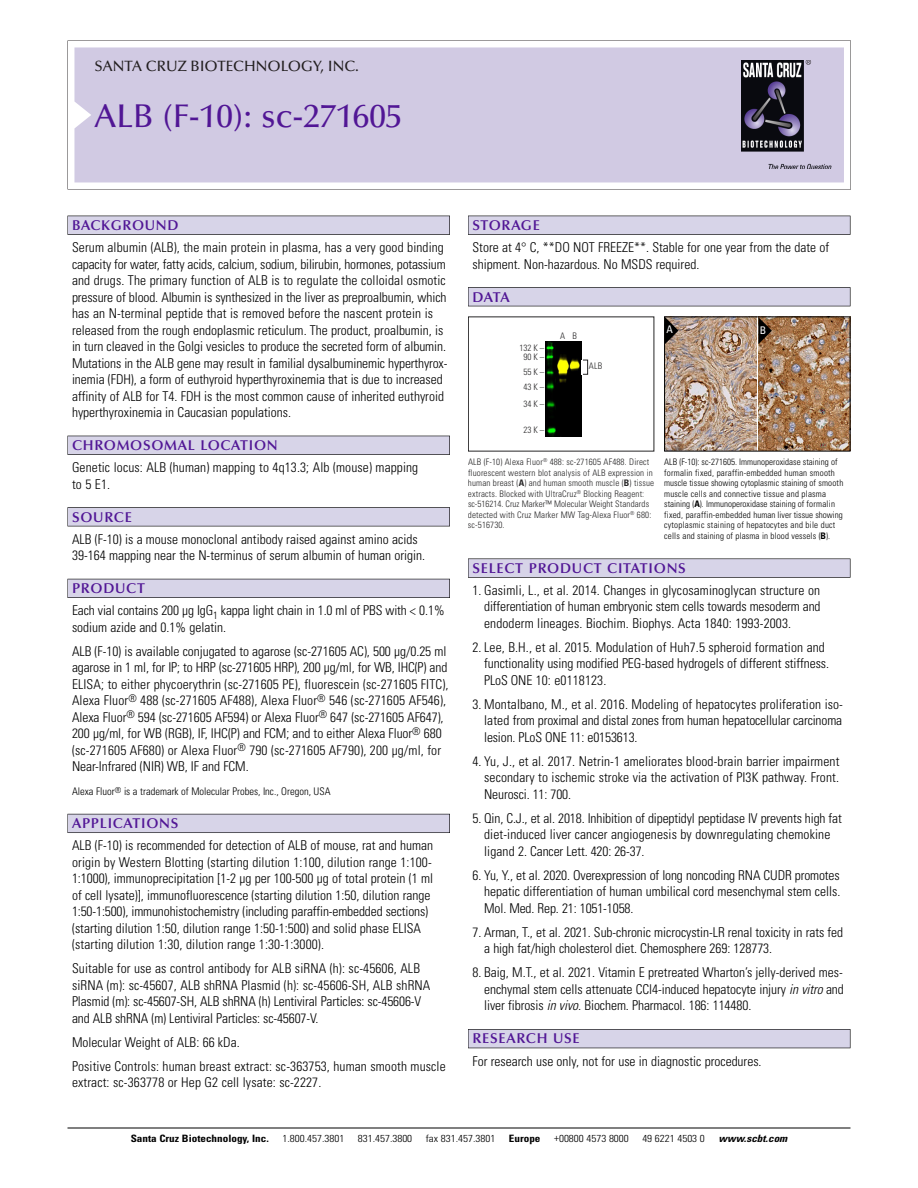
<style>
.page{position:relative;width:918px;height:1188px;background:#fff}
.page>*{position:absolute;margin:0;border:0;box-sizing:border-box;transform-origin:0 0}
.t1{font:500 33px "Optima";color:#511695}
.t2{font:500 15px "Optima";color:#231f20}
.t3{font:600 14.25px "Optima";letter-spacing:.05em;color:#511695}
.t4{font:300 condensed 13.5px/16.5px "Univers";color:#000}
.t5{font:300 condensed 10.5px "Univers";color:#000}
.t6{font:condensed 10.5px "Univers";color:#fff}
.t7{font:300 condensed 10.2px "Univers";color:#000;scale:1.1 1}
.t8{font:700 condensed 10.2px "Univers";color:#000;scale:1.1 1}
.t9{font:italic 700 condensed 10.2px "Univers";color:#000;scale:1.1 1}
.t10{font:300 condensed 9px/10.5px "Univers";letter-spacing:.015em;color:#000}
.t11{font:300 condensed 9px/10.5px "Univers";letter-spacing:.015em;color:#272627}
.s1{font-weight:700}
.s2{font-style:italic}
</style>
<div class="page">
<svg style="left:74px;top:41px;width:777px;height:148px"></svg>
<div style="left:74px;top:47px;width:770px;height:135px;background:#d1cae3"></div>
<img style="left:741px;top:60px;width:90px;height:108px">
<div style="left:68px;top:216px;width:382px;height:19px;background:#535256"></div>
<div style="left:68px;top:216px;width:381px;height:18px;background:#d7d4e8"></div>
<div style="left:68px;top:436px;width:382px;height:19px;background:#525156"></div>
<div style="left:68px;top:436px;width:381px;height:18px;background:#d7d4e8"></div>
<div style="left:68px;top:507px;width:382px;height:19px;background:#545357"></div>
<div style="left:68px;top:508px;width:381px;height:18px;background:#d7d4e8"></div>
<div style="left:68px;top:579px;width:382px;height:19px;background:#535259"></div>
<div style="left:68px;top:579px;width:381px;height:18px;background:#d7d4e8"></div>
<div style="left:68px;top:814px;width:382px;height:19px;background:#595860"></div>
<div style="left:68px;top:814px;width:381px;height:18px;background:#d7d4e8"></div>
<div style="left:468px;top:216px;width:382px;height:19px;background:#535256"></div>
<div style="left:468px;top:216px;width:382px;height:18px;background:#d7d4e8"></div>
<div style="left:468px;top:287px;width:382px;height:19px;background:#515155"></div>
<div style="left:468px;top:288px;width:382px;height:18px;background:#d7d4e8"></div>
<div style="left:468px;top:559px;width:382px;height:19px;background:#58575a"></div>
<div style="left:468px;top:559px;width:382px;height:18px;background:#d7d4e8"></div>
<div style="left:468px;top:1029px;width:382px;height:19px;background:#525158"></div>
<div style="left:468px;top:1030px;width:382px;height:18px;background:#d7d4e8"></div>
<hr style="left:68px;top:1128px;width:782px;height:1px;background:#000">
<img style="left:545px;top:342px;width:36px;height:95px">
<div style="left:583px;top:360px;width:5px;height:14px;border:1px solid #272627"></div>
<img style="left:758px;top:318px;width:90px;height:132px">
<img style="left:666px;top:318px;width:90px;height:132px">
<div style="left:664px;top:316px;width:186px;height:136px;border:1px solid #000"></div>
<svg style="left:758px;top:317px;width:14px;height:27px"></svg>
<svg style="left:665px;top:317px;width:13px;height:27px"></svg>
<p class="t2" style="left:94px;top:60px;width:266px">SANTA CRUZ BIOTECHNOLOGY, INC.</p>
<p class="t1" style="left:94px;top:102px;width:309px">ALB (F-10): sc-271605</p>
<p class="t3" style="left:72px;top:219px;width:108px">BACKGROUND</p>
<p class="t4" style="left:72px;top:240px;width:377px">Serum albumin (ALB), the main protein in plasma, has a very good binding capacity for water, fatty acids, calcium, sodium, bilirubin, hormones, potassium and drugs. The primary function of ALB is to regulate the colloidal osmotic pressure of blood. Albumin is synthesized in the liver as preproalbumin, which has an N-terminal peptide that is removed before the nascent protein is released from the rough endoplasmic reticulum. The product, proalbumin, is in turn cleaved in the Golgi vesicles to produce the secreted form of albumin.<br>Mutations in the ALB gene may result in familial dysalbuminemic hyperthyrox&shy;inemia (FDH), a form of euthyroid hyperthyroxinemia that is due to increased affinity of ALB for T4. FDH is the most common cause of inherited euthyroid hyperthyroxinemia in Caucasian populations.</p>
<p class="t3" style="left:72px;top:439px;width:207px">CHROMOSOMAL LOCATION</p>
<p class="t4" style="left:72px;top:460px;width:348px">Genetic locus: ALB (human) mapping to 4q13.3; Alb (mouse) mapping to 5 E1.</p>
<p class="t3" style="left:72px;top:511px;width:61px">SOURCE</p>
<p class="t4" style="left:72px;top:532px;width:355px">ALB (F-10) is a mouse monoclonal antibody raised against amino acids<br>39-164 mapping near the N-terminus of serum albumin of human origin.</p>
<p class="t3" style="left:72px;top:582px;width:74px">PRODUCT</p>
<p class="t4" style="left:72px;top:604px;width:374px">Each vial contains 200 µg IgG<sub>1</sub> kappa light chain in 1.0 ml of PBS with &lt; 0.1% sodium azide and 0.1% gelatin.</p>
<p class="t4" style="left:72px;top:644px;width:378px">ALB (F-10) is available conjugated to agarose (sc-271605 AC), 500 µg/0.25 ml agarose in 1 ml, for IP; to HRP (sc-271605 HRP), 200 µg/ml, for WB, IHC(P) and ELISA; to either phycoerythrin (sc-271605 PE), fluorescein (sc-271605 FITC), Alexa Fluor<sup>®</sup> 488 (sc-271605 AF488), Alexa Fluor<sup>®</sup> 546 (sc-271605 AF546), Alexa Fluor<sup>®</sup> 594 (sc-271605 AF594) or Alexa Fluor<sup>®</sup> 647 (sc-271605 AF647), 200 µg/ml, for WB (RGB), IF, IHC(P) and FCM; and to either Alexa Fluor<sup>®</sup> 680 (sc-271605 AF680) or Alexa Fluor<sup>®</sup> 790 (sc-271605 AF790), 200 µg/ml, for Near-Infrared (NIR) WB, IF and FCM.</p>
<p class="t5" style="left:72px;top:788px;width:260px">Alexa Fluor<sup>®</sup> is a trademark of Molecular Probes, Inc., Oregon, USA</p>
<p class="t3" style="left:72px;top:817px;width:108px">APPLICATIONS</p>
<p class="t4" style="left:72px;top:839px;width:363px">ALB (F-10) is recommended for detection of ALB of mouse, rat and human origin by Western Blotting (starting dilution 1:100, dilution range 1:100- 1:1000), immunoprecipitation [1-2 µg per 100-500 µg of total protein (1 ml of cell lysate)], immunofluorescence (starting dilution 1:50, dilution range 1:50-1:500), immunohistochemistry (including paraffin-embedded sections) (starting dilution 1:50, dilution range 1:50-1:500) and solid phase ELISA (starting dilution 1:30, dilution range 1:30-1:3000).</p>
<p class="t4" style="left:72px;top:962px;width:360px">Suitable for use as control antibody for ALB siRNA (h): sc-45606, ALB siRNA (m): sc-45607, ALB shRNA Plasmid (h): sc-45606-SH, ALB shRNA Plasmid (m): sc-45607-SH, ALB shRNA (h) Lentiviral Particles: sc-45606-V and ALB shRNA (m) Lentiviral Particles: sc-45607-V.</p>
<p class="t4" style="left:72px;top:1035px;width:169px">Molecular Weight of ALB: 66 kDa.</p>
<p class="t4" style="left:72px;top:1059px;width:375px">Positive Controls: human breast extract: sc-363753, human smooth muscle extract: sc-363778 or Hep G2 cell lysate: sc-2227.</p>
<p class="t3" style="left:473px;top:219px;width:69px">STORAGE</p>
<p class="t4" style="left:473px;top:240px;width:358px">Store at 4° C, **DO NOT FREEZE**. Stable for one year from the date of shipment. Non-hazardous. No MSDS required.</p>
<p class="t3" style="left:473px;top:291px;width:39px">DATA</p>
<p class="t11" style="left:519px;top:344px;width:26px;line-height:9.1px;text-align:center">132 K –<br>90K–</p>
<p class="t11" style="left:523px;top:366px;width:22px;line-height:14.1px">55K–<br>43K–</p>
<p class="t11" style="left:523px;top:399px;width:22px">34K–</p>
<p class="t11" style="left:523px;top:426px;width:22px">23K–</p>
<p class="t11" style="left:560px;top:331px;width:18px">A B</p>
<p class="t11" style="left:589px;top:362px;width:15px">ALB</p>
<p class="t11" style="left:468px;top:458px;width:188px">ALB (F-10) Alexa Fluor<sup>®</sup> 488: sc-271605 AF488. Direct fluorescent western blot analysis of ALB expression in human breast (<span class="s1">A</span>) and human smooth muscle (<span class="s1">B</span>) tissue extracts. Blocked with UltraCruz<sup>®</sup> Blocking Reagent: sc-516214. Cruz Marker™ Molecular Weight Standards detected with Cruz Marker MW Tag-Alexa Fluor<sup>®</sup> 680: sc-516730.</p>
<p class="t6" style="left:667px;top:326px;width:8px">A</p>
<p class="t6" style="left:760px;top:326px;width:8px">B</p>
<p class="t10" style="left:664px;top:458px;width:181px">ALB (F-10): sc-271605. Immunoperoxidase staining of formalin fixed, paraffin-embedded human smooth muscle tissue showing cytoplasmic staining of smooth muscle cells and connective tissue and plasma staining (<span class="s1">A</span>). Immunoperoxidase staining of formalin fixed, paraffin-embedded human liver tissue showing cytoplasmic staining of hepatocytes and bile duct cells and staining of plasma in blood vessels (<span class="s1">B</span>).</p>
<p class="t3" style="left:473px;top:562px;width:215px">SELECT PRODUCT CITATIONS</p>
<p class="t4" style="left:484px;top:583px;width:338px;text-align:justify;text-indent:-12px">1. Gasimli, L., et al. 2014. Changes in glycosaminoglycan structure on differentiation of human embryonic stem cells towards mesoderm and endoderm lineages. Biochim. Biophys. Acta 1840: 1993-2003.</p>
<p class="t4" style="left:484px;top:640px;width:346px;text-indent:-12px">2. Lee, B.H., et al. 2015. Modulation of Huh7.5 spheroid formation and functionality using modified PEG-based hydrogels of different stiffness.<br>PLoS ONE 10: e0118123.</p>
<p class="t4" style="left:484px;top:697px;width:360px;text-align:justify;text-indent:-12px">3. Montalbano, M., et al. 2016. Modeling of hepatocytes proliferation iso&shy;lated from proximal and distal zones from human hepatocellular carcinoma lesion. PLoS ONE 11: e0153613.</p>
<p class="t4" style="left:484px;top:754px;width:357px;text-align:justify;text-indent:-12px">4. Yu, J., et al. 2017. Netrin-1 ameliorates blood-brain barrier impairment secondary to ischemic stroke via the activation of PI3K pathway. Front.<br>Neurosci. 11: 700.</p>
<p class="t4" style="left:484px;top:811px;width:359px;text-indent:-12px">5. Qin, C.J., et al. 2018. Inhibition of dipeptidyl peptidase IV prevents high fat diet-induced liver cancer angiogenesis by downregulating chemokine ligand 2. Cancer Lett. 420: 26-37.</p>
<p class="t4" style="left:484px;top:868px;width:358px;text-align:justify;text-indent:-12px">6. Yu, Y., et al. 2020. Overexpression of long noncoding RNA CUDR promotes hepatic differentiation of human umbilical cord mesenchymal stem cells.<br>Mol. Med. Rep. 21: 1051-1058.</p>
<p class="t4" style="left:484px;top:925px;width:360px;text-indent:-12px">7. Arman, T., et al. 2021. Sub-chronic microcystin-LR renal toxicity in rats fed a high fat/high cholesterol diet. Chemosphere 269: 128773.</p>
<p class="t4" style="left:484px;top:966px;width:361px;text-align:justify;text-indent:-12px">8. Baig, M.T., et al. 2021. Vitamin E pretreated Wharton’s jelly-derived mes&shy;enchymal stem cells attenuate CCl4-induced hepatocyte injury <span class="s2">in vitro</span> and liver fibrosis <span class="s2">in vivo.</span>Biochem. Pharmacol. 186: 114480.</p>
<p class="t3" style="left:473px;top:1033px;width:109px">RESEARCH USE</p>
<p class="t4" style="left:473px;top:1054px;width:291px">For research use only, not for use in diagnostic procedures.</p>
<p class="t8" style="left:131px;top:1135px;width:127px">Santa Cruz Biotechnology, Inc.</p>
<p class="t7" style="left:282px;top:1135px;width:58px">1.800.457.3801</p>
<p class="t7" style="left:358px;top:1135px;width:51px">831.457.3800</p>
<p class="t7" style="left:426px;top:1135px;width:65px">fax 831.457.3801</p>
<p class="t8" style="left:509px;top:1135px;width:30px">Europe</p>
<p class="t7" style="left:554px;top:1135px;width:69px">+00800 4573 8000</p>
<p class="t7" style="left:642px;top:1135px;width:58px">49 6221 4503 0</p>
<p class="t9" style="left:719px;top:1135px;width:66px">www.scbt.com</p>
</div>
